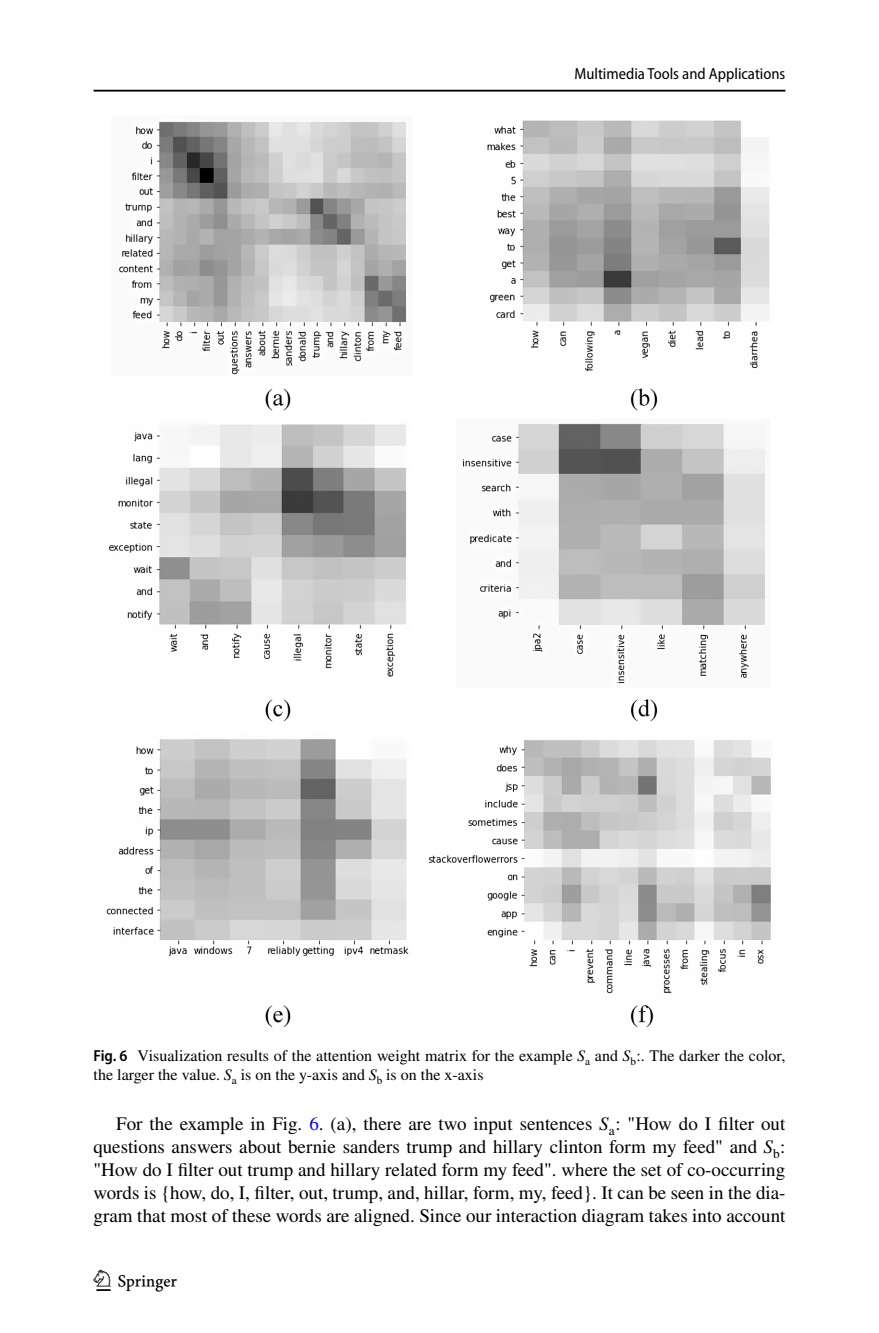
<style>
.page{position:relative;width:879px;height:1333px;background:#fff}
.page>*{position:absolute;margin:0;border:0;box-sizing:border-box;transform-origin:0 0}
.t1{font:30px "Springnew Regular 4";color:#000}
.t2{font:19px/23px "STIX";color:#000;text-align:justify}
.t3{font:16px/18.6px "STIX";color:#000}
.t4{font:semi-condensed 16px "Myriad Pro";color:#000}
.s1{font-family:"Myriad Pro";font-weight:600;font-stretch:semi-condensed}
.s2{font-family:"STIX General Italic 146"}
.s3{font-family:"STIX General Italic 147"}
.s4{font-family:"STIX General Italic 142"}
.s5{font-family:"STIX General Italic 143"}
.s6{color:#00f}
.s7{font-family:"STIX General Italic 144"}
.s8{font-family:"STIX General Italic 145"}
</style>
<div class="page">
<hr style="left:94px;top:90px;width:691px;height:2px;background:#000">
<img style="left:106px;top:120px;width:665px;height:906px">
<p class="t4" style="left:574px;top:65px;width:212px">Multimedia Tools and Applications</p>
<p class="t3" style="left:94px;top:1047px;width:693px"><span class="s1">Fig. 6</span> Visualization results of the attention weight matrix for the example <span class="s2">S</span><sub>a</sub> and <span class="s3">S</span><sub>b</sub>:. The darker the color, the larger the value. <span class="s4">S</span><sub>a</sub> is on the y-axis and <span class="s5">S</span><sub>b</sub> is on the x-axis</p>
<p class="t2" style="left:94px;top:1113px;width:693px;text-indent:23px">For the example in Fig. <span class="s6">6</span>. (a), there are two input sentences <span class="s7">S</span><sub>a</sub>: "How do I filter out questions answers about bernie sanders trump and hillary clinton form my feed" and <span class="s8">S</span><sub>b</sub>: "How do I filter out trump and hillary related form my feed". where the set of co-occurring words is {how, do, I, filter, out, trump, and, hillar, form, my, feed}. It can be seen in the dia&shy;gram that most of these words are aligned. Since our interaction diagram takes into account</p>
<h1 class="t1" style="left:96px;top:1269px;width:83px">1 3</h1>
</div>
